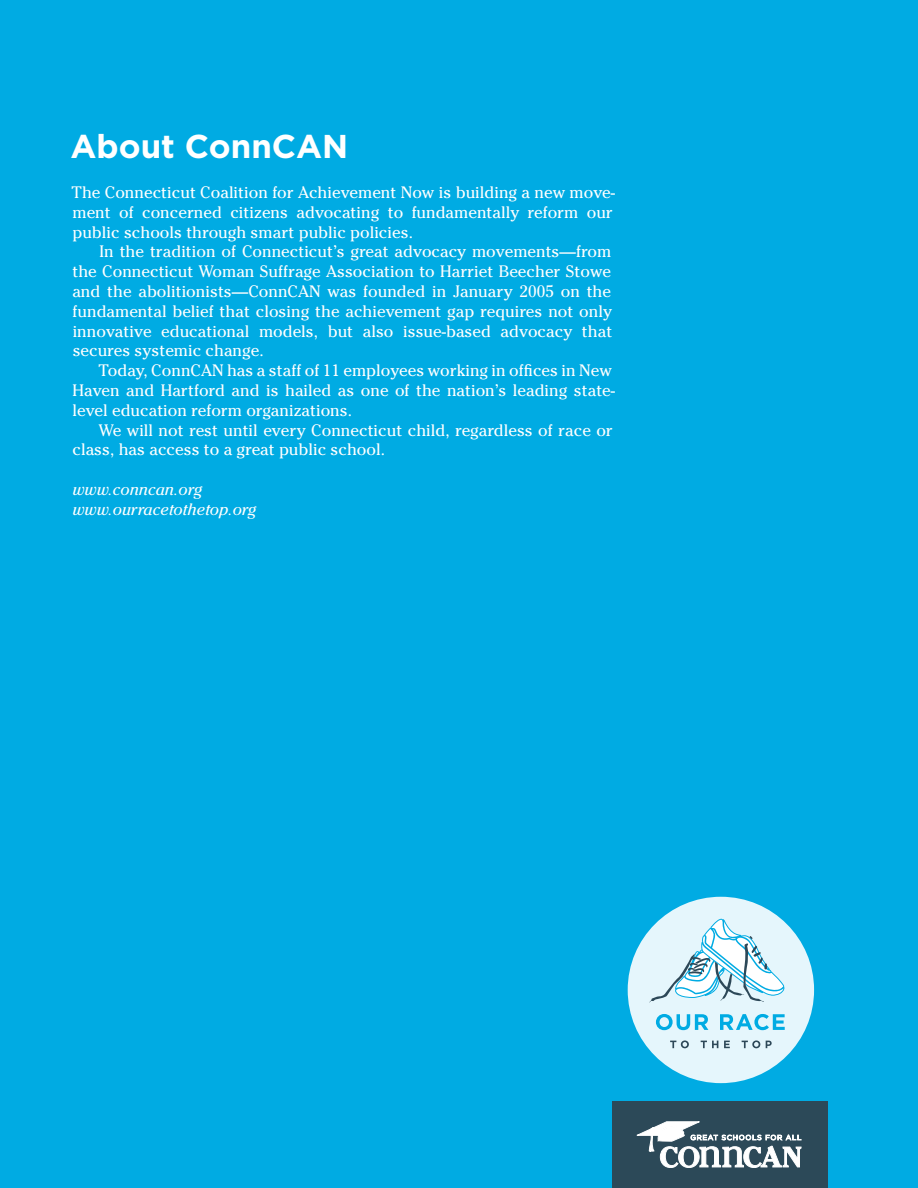
<style>
.page{position:relative;width:918px;height:1188px;background:#00abe3}
.page>*{position:absolute;margin:0;border:0;box-sizing:border-box;transform-origin:0 0}
.t1{font:700 33px "Gotham";color:#fff}
.t2{font:16.5px/19.8px "Cheltenham";color:#fff}
.t3{font:italic 16.5px/19.8px "Cheltenham";color:#fff}
</style>
<div class="page">
<div style="left:612px;top:1102px;width:216px;height:86px;background:#2c4958"></div>
<svg style="left:637px;top:1121px;width:164px;height:47px"></svg>
<div style="left:628px;top:897px;width:186px;height:186px;background:#e5f6fc;border-radius:50%"></div>
<svg style="left:670px;top:1040px;width:19px;height:8px"></svg>
<svg style="left:701px;top:1041px;width:17px;height:7px"></svg>
<svg style="left:724px;top:1041px;width:6px;height:7px"></svg>
<svg style="left:742px;top:1040px;width:18px;height:8px"></svg>
<svg style="left:766px;top:1041px;width:6px;height:7px"></svg>
<svg style="left:649px;top:918px;width:136px;height:85px"></svg>
<svg style="left:656px;top:1014px;width:52px;height:16px"></svg>
<svg style="left:720px;top:1014px;width:65px;height:16px"></svg>
<h1 class="t1" style="left:70px;top:125px;width:279px">About ConnCAN</h1>
<p class="t2" style="left:71px;top:182px;width:545px">The Connecticut Coalition for Achievement Now is building a new move&shy;ment of concerned citizens advocating to fundamentally reform our public schools through smart public policies.</p>
<p class="t2" style="left:72px;top:242px;width:541px;text-align:justify;text-indent:27px">In the tradition of Connecticut’s great advocacy movements—from the Connecticut Woman Suffrage Association to Harriet Beecher Stowe and the abolitionists—ConnCAN was founded in January 2005 on the fundamental belief that closing the achievement gap requires not only innovative educational models, but also issue-based advocacy that secures systemic change.</p>
<p class="t2" style="left:73px;top:361px;width:544px;text-indent:26px">Today, ConnCAN has a staff of 11 employees working in offices in New<br>Haven and Hartford and is hailed as one of the nation’s leading state&shy;level education reform organizations.</p>
<p class="t2" style="left:73px;top:420px;width:542px;text-indent:26px">We will not rest until every Connecticut child, regardless of race or class, has access to a great public school.</p>
<p class="t3" style="left:72px;top:479px;width:185px">www.conncan.org www.ourracetothetop.org</p>
</div>
